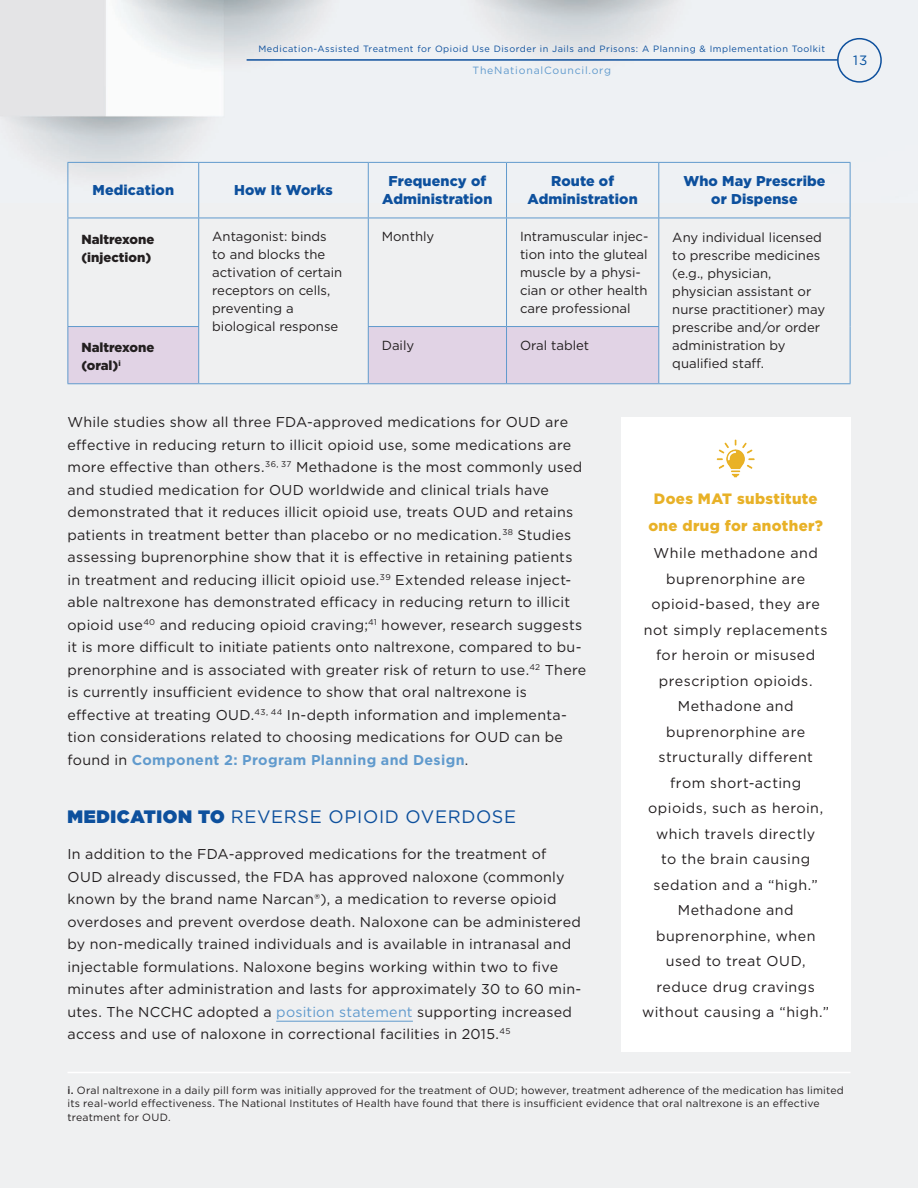
<style>
.page{position:relative;width:918px;height:1188px;background:#fff}
.page>*{position:absolute;margin:0;border:0;box-sizing:border-box;transform-origin:0 0}
.t1{font:18px "Gotham";letter-spacing:.035em;color:#0d509d}
.t2{font:900 15px/27px "Gotham";letter-spacing:.025em;color:#e8b127;text-align:center}
.t3{font:14.25px/22.5px "Gotham";letter-spacing:.02em;color:#231f20}
.t4{font:900 14.25px/18px "Gotham";letter-spacing:.01em;color:#0d509d;text-align:center}
.t5{font:13.5px "Gotham";color:#034f9e}
.t6{font:13.2px/18px "Gotham";color:#231f20}
.t7{font:900 13.2px/18px "Gotham";color:#231f20}
.t8{font:10.5px/13.5px "Gotham";letter-spacing:.02em;color:#231f20}
.t9{font:10.5px "Gotham";letter-spacing:.075em;color:#609acd}
.t10{font:9.15px "Gotham";letter-spacing:.055em;color:#0d509d}
.s1{font-weight:700;color:#609acd}
.s2{font-weight:900}
.s3{color:#609acd}
.s4{font-weight:500}
</style>
<div class="page">
<div style="left:0;top:200px;width:918px;height:988px;background:#eff0f1"></div>
<img style="left:0;top:0;width:918px;height:202px">
<div style="left:837px;top:38px;width:45px;height:45px;border:2px solid #0d509d;border-radius:50%"></div>
<hr style="left:247px;top:59px;width:591px;height:2px;background:#0d509d">
<svg style="left:69px;top:327px;width:589px;height:56px"></svg>
<hr style="left:68px;top:218px;width:1px;height:108px;background:#609acd">
<hr style="left:198px;top:218px;width:1px;height:108px;background:#609acd">
<hr style="left:368px;top:218px;width:1px;height:108px;background:#609acd">
<hr style="left:506px;top:218px;width:1px;height:108px;background:#609acd">
<hr style="left:658px;top:218px;width:1px;height:108px;background:#609acd">
<hr style="left:850px;top:218px;width:1px;height:109px;background:#609acd">
<hr style="left:68px;top:326px;width:131px;height:1px;background:#609acd">
<hr style="left:68px;top:327px;width:1px;height:56px;background:#609acd">
<hr style="left:198px;top:327px;width:1px;height:56px;background:#609acd">
<hr style="left:368px;top:326px;width:139px;height:1px;background:#609acd">
<hr style="left:368px;top:327px;width:1px;height:56px;background:#609acd">
<hr style="left:507px;top:326px;width:152px;height:1px;background:#609acd">
<hr style="left:506px;top:327px;width:1px;height:56px;background:#609acd">
<hr style="left:658px;top:327px;width:1px;height:56px;background:#609acd">
<hr style="left:850px;top:327px;width:1px;height:56px;background:#609acd">
<hr style="left:68px;top:383px;width:131px;height:1px;background:#609acd">
<hr style="left:199px;top:383px;width:169px;height:1px;background:#609acd">
<hr style="left:368px;top:383px;width:139px;height:1px;background:#609acd">
<hr style="left:507px;top:383px;width:152px;height:1px;background:#609acd">
<hr style="left:659px;top:383px;width:192px;height:1px;background:#609acd">
<hr style="left:68px;top:162px;width:131px;height:1px;background:#609acd">
<hr style="left:68px;top:163px;width:1px;height:55px;background:#609acd">
<hr style="left:199px;top:162px;width:169px;height:1px;background:#609acd">
<hr style="left:198px;top:163px;width:1px;height:55px;background:#609acd">
<hr style="left:368px;top:162px;width:139px;height:1px;background:#609acd">
<hr style="left:368px;top:163px;width:1px;height:55px;background:#609acd">
<hr style="left:507px;top:162px;width:152px;height:1px;background:#609acd">
<hr style="left:506px;top:163px;width:1px;height:55px;background:#609acd">
<hr style="left:659px;top:162px;width:192px;height:1px;background:#609acd">
<hr style="left:658px;top:163px;width:1px;height:55px;background:#609acd">
<hr style="left:850px;top:163px;width:1px;height:55px;background:#609acd">
<hr style="left:68px;top:218px;width:131px;height:1px;background:#609acd">
<hr style="left:199px;top:218px;width:169px;height:1px;background:#609acd">
<hr style="left:368px;top:218px;width:139px;height:1px;background:#609acd">
<hr style="left:507px;top:218px;width:152px;height:1px;background:#609acd">
<hr style="left:659px;top:218px;width:192px;height:1px;background:#609acd">
<hr style="left:276px;top:1021px;width:137px;height:1px;background:#609acd">
<hr style="left:68px;top:1072px;width:782px;height:1px;background:#fff">
<div style="left:621px;top:417px;width:229px;height:635px;background:#fff"></div>
<img style="left:717px;top:439px;width:38px;height:38px">
<p class="t10" style="left:259px;top:43px;width:568px">Medication-Assisted Treatment for Opioid Use Disorder in Jails and Prisons: A Planning &amp; Implementation Toolkit</p>
<p class="t9" style="left:473px;top:64px;width:140px">TheNationalCouncil.org</p>
<p class="t5" style="left:853px;top:52px;width:16px">13</p>
<p class="t4" style="left:93px;top:181px;width:83px">Medication</p>
<p class="t4" style="left:234px;top:181px;width:100px">How It Works</p>
<p class="t4" style="left:382px;top:172px;width:112px">Frequency of<br>Administration</p>
<p class="t4" style="left:528px;top:172px;width:112px">Route of<br>Administration</p>
<p class="t4" style="left:683px;top:172px;width:144px">Who May Prescribe or Dispense</p>
<p class="t7" style="left:81px;top:230px;width:74px">Naltrexone (injection)</p>
<p class="t6" style="left:212px;top:227px;width:132px">Antagonist: binds to and blocks the activation of certain receptors on cells, preventing a biological response</p>
<p class="t6" style="left:382px;top:227px;width:54px">Monthly</p>
<p class="t6" style="left:520px;top:227px;width:130px">Intramuscular injec&shy;tion into the gluteal muscle by a physi&shy;cian or other health care professional</p>
<p class="t6" style="left:672px;top:228px;width:154px">Any individual licensed to prescribe medicines (e.g., physician, physician assistant or nurse practitioner) may prescribe and/or order administration by qualified staff.</p>
<p class="t7" style="left:81px;top:338px;width:74px">Naltrexone (oral)<sup>i</sup></p>
<p class="t6" style="left:382px;top:336px;width:34px">Daily</p>
<p class="t6" style="left:520px;top:336px;width:71px">Oral tablet</p>
<p class="t3" style="left:67px;top:411px;width:520px">While studies show all three FDA-approved medications for OUD are effective in reducing return to illicit opioid use, some medications are more effective than others.<sup>36,</sup> <sup>37</sup> Methadone is the most commonly used and studied medication for OUD worldwide and clinical trials have demonstrated that it reduces illicit opioid use, treats OUD and retains patients in treatment better than placebo or no medication.<sup>38</sup> Studies assessing buprenorphine show that it is effective in retaining patients in treatment and reducing illicit opioid use.<sup>39</sup> Extended release inject&shy;able naltrexone has demonstrated efficacy in reducing return to illicit opioid use<sup>40</sup> and reducing opioid craving;<sup>41</sup> however, research suggests it is more difficult to initiate patients onto naltrexone, compared to bu&shy;prenorphine and is associated with greater risk of return to use.<sup>42</sup> There is currently insufficient evidence to show that oral naltrexone is effective at treating OUD.<sup>43,</sup> <sup>44</sup> In-depth information and implementa&shy;tion considerations related to choosing medications for OUD can be found in <span class="s1">Component 2: Program Planning and Design</span>.</p>
<p class="t1" style="left:68px;top:805px;width:450px"><span class="s2">MEDICATION TO</span> REVERSE OPIOID OVERDOSE</p>
<p class="t3" style="left:68px;top:843px;width:515px">In addition to the FDA-approved medications for the treatment of OUD already discussed, the FDA has approved naloxone (commonly known by the brand name Narcan®), a medication to reverse opioid overdoses and prevent overdose death. Naloxone can be administered by non-medically trained individuals and is available in intranasal and injectable formulations. Naloxone begins working within two to five minutes after administration and lasts for approximately 30 to 60 min&shy;utes. The NCCHC adopted a <span class="s3">position statement</span> supporting increased access and use of naloxone in correctional facilities in 2015.<sup>45</sup></p>
<p class="t2" style="left:648px;top:485px;width:176px">Does MAT substitute one drug for another?</p>
<p class="t3" style="left:642px;top:540px;width:188px;line-height:25.5px;text-align:center">While methadone and buprenorphine are opioid-based, they are not simply replacements for heroin or misused prescription opioids.<br>Methadone and buprenorphine are structurally different from short-acting opioids, such as heroin, which travels directly<br>to the brain causing sedation and a “high.”<br>Methadone and buprenorphine, when used to treat OUD, reduce drug cravings without causing a “high.”</p>
<p class="t8" style="left:68px;top:1083px;width:778px"><span class="s4">i.</span> Oral naltrexone in a daily pill form was initially approved for the treatment of OUD; however, treatment adherence of the medication has limited its real-world effectiveness. The National Institutes of Health have found that there is insufficient evidence that oral naltrexone is an effective treatment for OUD.</p>
</div>
